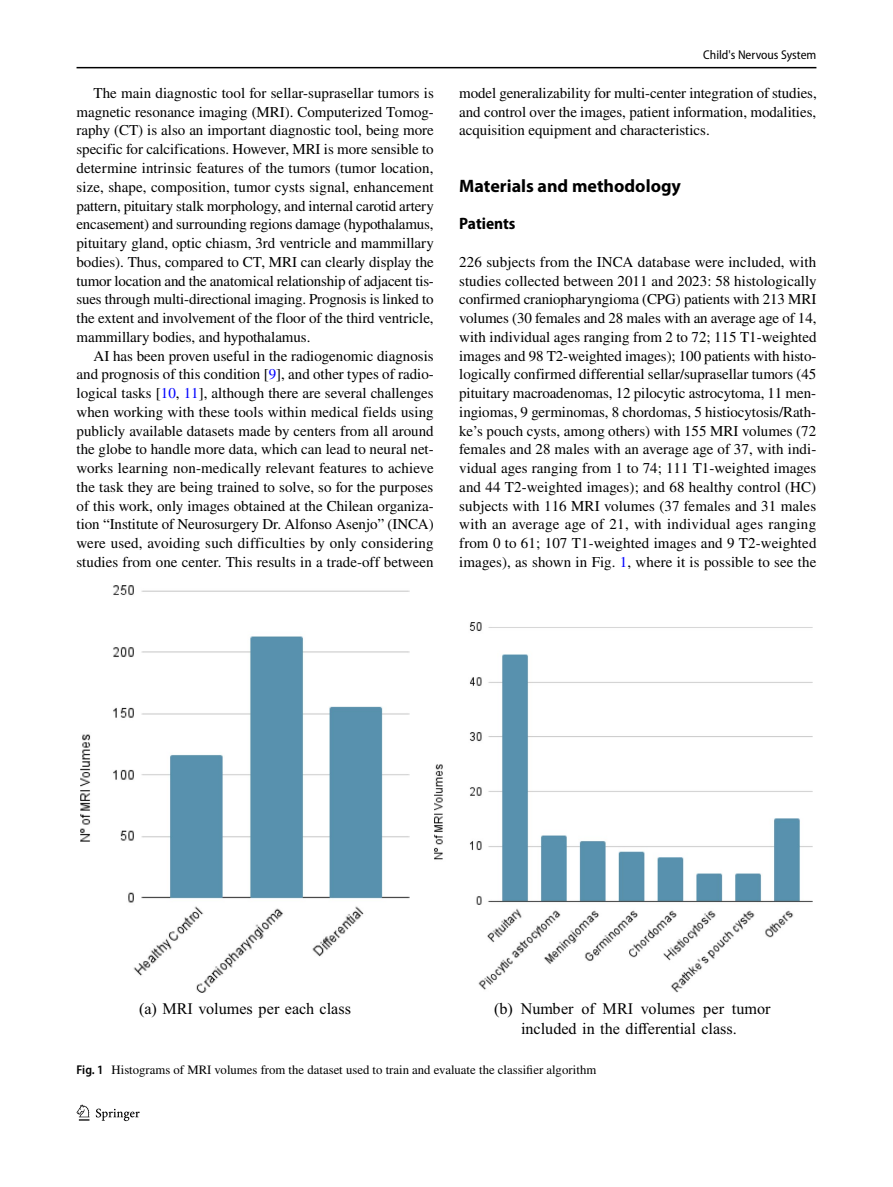
<style>
.page{position:relative;width:893px;height:1187px;background:#fff}
.page>*{position:absolute;margin:0;border:0;box-sizing:border-box;transform-origin:0 0}
.t1{font:700 18px "Myriad Pro";color:#000}
.t2{font:700 semi-condensed 16.5px "Myriad Pro";color:#000}
.t3{font:16.2px/19.8px "Times New Roman";color:#000;text-align:center}
.t4{font:15px/18.8px "STIX";color:#000;text-align:justify}
.t5{font:12.75px "STIX";color:#000}
.t6{font:semi-condensed 12.75px "Myriad Pro";color:#000}
.s1{color:#00f}
.s2{font-family:"Myriad Pro";font-weight:600;font-stretch:semi-condensed}
</style>
<div class="page">
<hr style="left:77px;top:67px;width:739px;height:1px;background:#000">
<svg style="left:77px;top:1104px;width:12px;height:16px"></svg>
<svg style="left:96px;top:1108px;width:44px;height:12px"></svg>
<img style="left:81px;top:585px;width:328px;height:407px">
<img style="left:434px;top:622px;width:378px;height:370px">
<p class="t4" style="left:77px;top:84px;width:359px;text-indent:17px">The main diagnostic tool for sellar-suprasellar tumors is magnetic resonance imaging (MRI). Computerized Tomog&shy;raphy (CT) is also an important diagnostic tool, being more specific for calcifications. However, MRI is more sensible to determine intrinsic features of the tumors (tumor location, size, shape, composition, tumor cysts signal, enhancement pattern, pituitary stalk morphology, and internal carotid artery encasement) and surrounding regions damage (hypothalamus, pituitary gland, optic chiasm, 3rd ventricle and mammillary bodies). Thus, compared to CT, MRI can clearly display the tumor location and the anatomical relationship of adjacent tis&shy;sues through multi-directional imaging. Prognosis is linked to the extent and involvement of the floor of the third ventricle, mammillary bodies, and hypothalamus.</p>
<p class="t4" style="left:77px;top:347px;width:359px;text-indent:17px">AI has been proven useful in the radiogenomic diagnosis and prognosis of this condition [<span class="s1">9</span>], and other types of radio&shy;logical tasks [<span class="s1">10</span>, <span class="s1">11</span>], although there are several challenges when working with these tools within medical fields using publicly available datasets made by centers from all around the globe to handle more data, which can lead to neural net&shy;works learning non-medically relevant features to achieve the task they are being trained to solve, so for the purposes of this work, only images obtained at the Chilean organiza&shy;tion “Institute of Neurosurgery Dr. Alfonso Asenjo” (INCA) were used, avoiding such difficulties by only considering studies from one center. This results in a trade-off between</p>
<p class="t6" style="left:703px;top:48px;width:115px">Child's Nervous System</p>
<p class="t4" style="left:459px;top:84px;width:359px">model generalizability for multi-center integration of studies, and control over the images, patient information, modalities, acquisition equipment and characteristics.</p>
<p class="t1" style="left:459px;top:174px;width:223px">Materials and methodology</p>
<p class="t2" style="left:459px;top:214px;width:58px">Patients</p>
<p class="t4" style="left:459px;top:253px;width:359px">226 subjects from the INCA database were included, with studies collected between 2011 and 2023: 58 histologically confirmed craniopharyngioma (CPG) patients with 213 MRI volumes (30 females and 28 males with an average age of 14, with individual ages ranging from 2 to 72; 115 T1-weighted images and 98 T2-weighted images); 100 patients with histo&shy;logically confirmed differential sellar/suprasellar tumors (45 pituitary macroadenomas, 12 pilocytic astrocytoma, 11 men&shy;ingiomas, 9 germinomas, 8 chordomas, 5 histiocytosis/Rath&shy;ke’s pouch cysts, among others) with 155 MRI volumes (72 females and 28 males with an average age of 37, with indi&shy;vidual ages ranging from 1 to 74; 111 T1-weighted images and 44 T2-weighted images); and 68 healthy control (HC) subjects with 116 MRI volumes (37 females and 31 males with an average age of 21, with individual ages ranging from 0 to 61; 107 T1-weighted images and 9 T2-weighted images), as shown in Fig. <span class="s1">1</span>, where it is possible to see the</p>
<p class="t3" style="left:139px;top:1000px;width:213px">(a) MRI volumes per each class</p>
<p class="t3" style="left:494px;top:1000px;width:278px">(b) Number of MRI volumes per tumor included in the differential class.</p>
<p class="t5" style="left:77px;top:1060px;width:521px"><span class="s2">Fig. 1</span> Histograms of MRI volumes from the dataset used to train and evaluate the classifier algorithm</p>
</div>
